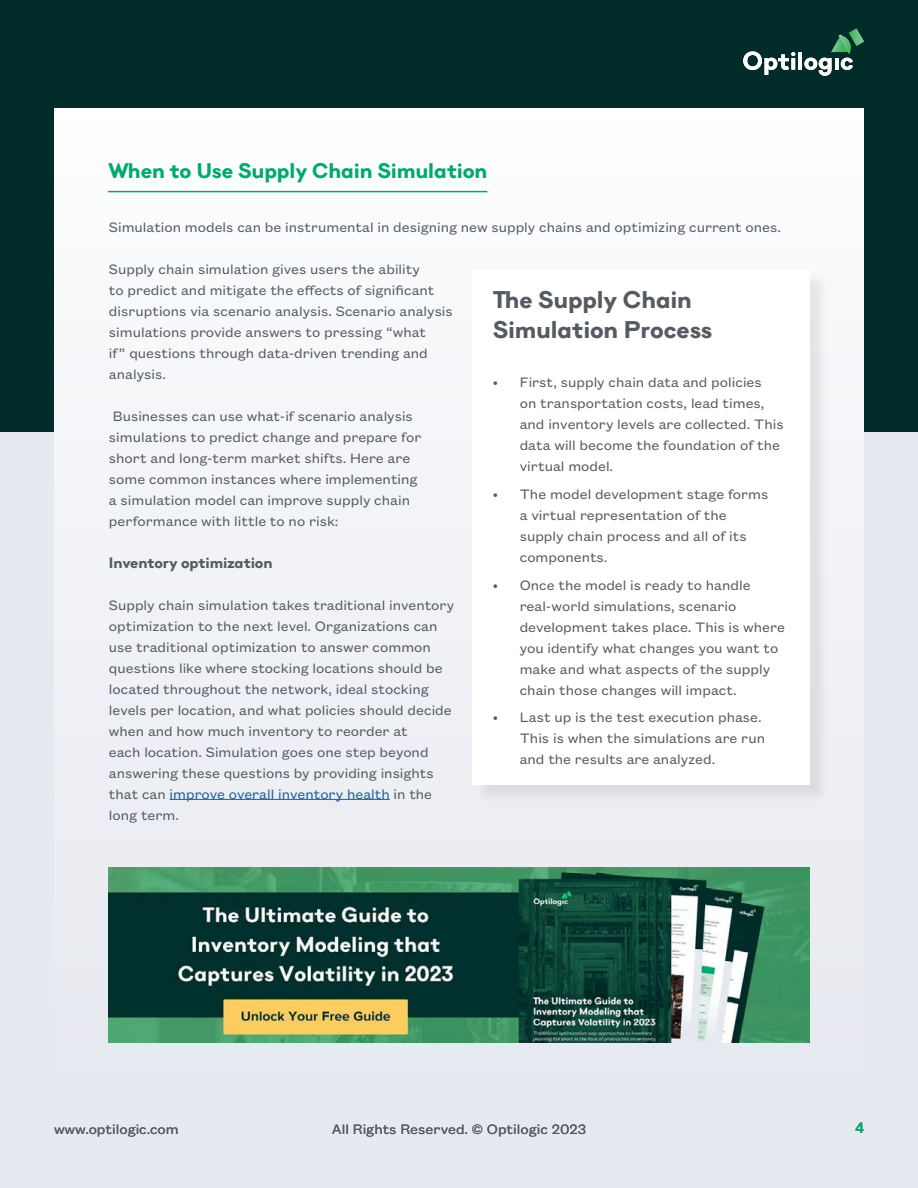
<style>
.page{position:relative;width:918px;height:1188px;background:#e7e9f0}
.page>*{position:absolute;margin:0;border:0;box-sizing:border-box;transform-origin:0 0}
.t1{font:700 24px/30px "Danzza";letter-spacing:-.005em;color:#555b61}
.t2{font:700 21px "Danzza";letter-spacing:-.01em;color:#00aa6c}
.t3{font:15px/21px "Founders Grotesk Text";color:#555b61}
.t4{font:700 15px "Danzza";letter-spacing:-.01em;color:#555b61}
.t5{font:500 15px "Danzza";color:#00aa6c}
.s1{color:#215e9e}
</style>
<div class="page">
<div style="left:0;top:0;width:918px;height:432px;background:#022c2a"></div>
<div style="left:54px;top:108px;width:810px;height:972px;background:#f3f4f7"></div>
<svg style="left:743px;top:51px;width:52px;height:24px"></svg>
<hr style="left:798px;top:52px;width:4px;height:18px;background:#fff">
<svg style="left:804px;top:28px;width:60px;height:48px"></svg>
<div style="left:474px;top:272px;width:355px;height:532px;background:#000;opacity:.08"></div>
<div style="left:472px;top:270px;width:338px;height:514px;background:#fff"></div>
<hr style="left:108px;top:191px;width:379px;height:1px;background:#00aa6c">
<hr style="left:170px;top:799px;width:220px;height:1px;background:#215e9e">
<img style="left:109px;top:867px;width:701px;height:176px">
<h2 class="t2" style="left:108px;top:157px;width:381px">When to Use Supply Chain Simulation</h2>
<p class="t3" style="left:109px;top:216px;width:674px">Simulation models can be instrumental in designing new supply chains and optimizing current ones.</p>
<p class="t3" style="left:109px;top:258px;width:345px">Supply chain simulation gives users the ability<br>to predict and mitigate the effects of significant disruptions via scenario analysis. Scenario analysis simulations provide answers to pressing “what<br>if” questions through data-driven trending and analysis.</p>
<p class="t3" style="left:109px;top:405px;width:314px">Businesses can use what-if scenario analysis simulations to predict change and prepare for short and long-term market shifts. Here are some common instances where implementing a simulation model can improve supply chain performance with little to no risk:</p>
<p class="t4" style="left:109px;top:553px;width:165px">Inventory optimization</p>
<p class="t3" style="left:109px;top:594px;width:347px">Supply chain simulation takes traditional inventory optimization to the next level. Organizations can use traditional optimization to answer common questions like where stocking locations should be located throughout the network, ideal stocking levels per location, and what policies should decide when and how much inventory to reorder at<br>each location. Simulation goes one step beyond answering these questions by providing insights that can <span class="s1">improve overall inventory health</span> in the long term.</p>
<h1 class="t1" style="left:493px;top:285px;width:221px">The Supply Chain<br>Simulation Process</h1>
<p class="t3" style="left:520px;top:371px;width:265px;text-indent:-27px">• First, supply chain data and policies<br>on transportation costs, lead times, and inventory levels are collected. This data will become the foundation of the virtual model.</p>
<p class="t3" style="left:520px;top:482px;width:250px;text-indent:-27px">• The model development stage forms a virtual representation of the supply chain process and all of its components.</p>
<p class="t3" style="left:520px;top:573px;width:267px;text-indent:-27px">• Once the model is ready to handle real-world simulations, scenario development takes place. This is where you identify what changes you want to make and what aspects of the supply chain those changes will impact.</p>
<p class="t3" style="left:520px;top:706px;width:247px;text-indent:-27px">• Last up is the test execution phase.<br>This is when the simulations are run and the results are analyzed.</p>
<p class="t3" style="left:54px;top:1118px;width:126px">www.optilogic.com</p>
<p class="t3" style="left:332px;top:1118px;width:256px">All Rights Reserved. © Optilogic 2023</p>
<p class="t5" style="left:855px;top:1119px;width:10px">4</p>
</div>
